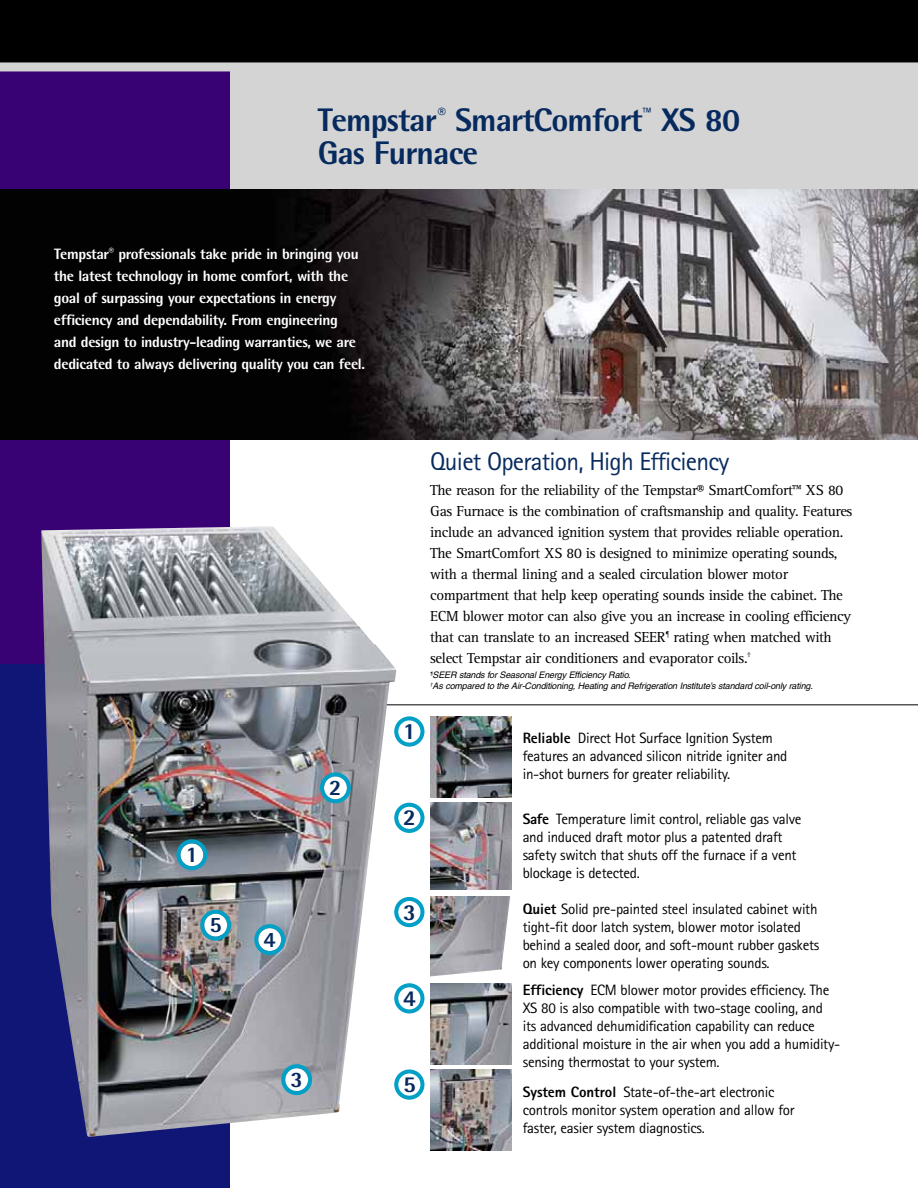
<style>
.page{position:relative;width:918px;height:1188px;background:#fff}
.page>*{position:absolute;margin:0;border:0;box-sizing:border-box;transform-origin:0 0}
.t1{font:800 32.7px/33px "Rotis Semi Sans";letter-spacing:-.03em;color:#072a5e}
.t2{font:25.5px "Rotis Sans Serif";letter-spacing:-.03em;color:#072a5e}
.t3{font:800 22.95px "Rotis Semi Sans";color:#072a5e}
.t4{font:800 22.05px "Rotis Semi Sans";color:#072a5e}
.t5{font:15px/18px "Rotis Sans Serif";letter-spacing:-.02em;color:#000}
.t6{font:15px/21px "Rotis Serif";letter-spacing:-.025em;color:#000}
.t7{font:800 15px/22px "Rotis Semi Sans";letter-spacing:-.02em;color:#fff}
.t8{font:italic 9px/10.5px "Helvetica";color:#000}
.s1{font-weight:800}
</style>
<div class="page">
<div style="left:218px;top:68px;width:700px;height:122px;background:#d4d4d4"></div>
<div style="left:0;top:46px;width:230px;height:619px;background:#390274"></div>
<div style="left:0;top:665px;width:230px;height:523px;background:#0f1676"></div>
<div style="left:0;top:0;width:918px;height:62px;background:#000"></div>
<img style="left:0;top:190px;width:918px;height:250px">
<div style="left:0;top:62px;width:918px;height:9px;background:#d4d4d4"></div>
<hr style="left:309px;top:704px;width:609px;height:1px;background:#000">
<img style="left:41px;top:526px;width:356px;height:611px">
<svg style="left:176px;top:839px;width:31px;height:31px"></svg>
<svg style="left:281px;top:1064px;width:31px;height:31px"></svg>
<svg style="left:320px;top:772px;width:31px;height:31px"></svg>
<svg style="left:254px;top:924px;width:31px;height:31px"></svg>
<svg style="left:200px;top:910px;width:31px;height:31px"></svg>
<svg style="left:394px;top:716px;width:30px;height:31px"></svg>
<img style="left:430px;top:716px;width:81px;height:81px">
<svg style="left:394px;top:803px;width:30px;height:30px"></svg>
<img style="left:430px;top:803px;width:81px;height:86px">
<svg style="left:394px;top:897px;width:30px;height:30px"></svg>
<img style="left:430px;top:897px;width:80px;height:80px">
<svg style="left:394px;top:983px;width:30px;height:30px"></svg>
<img style="left:430px;top:983px;width:81px;height:81px">
<svg style="left:394px;top:1069px;width:30px;height:31px"></svg>
<img style="left:430px;top:1070px;width:81px;height:80px">
<h1 class="t1" style="left:318px;top:106px;width:424px">Tempstar<sup>®</sup> SmartComfort<sup>™</sup> XS 80<br>Gas Furnace</h1>
<p class="t7" style="left:54px;top:244px;width:313px">Tempstar<sup>®</sup> professionals take pride in bringing you the latest technology in home comfort, with the goal of surpassing your expectations in energy efficiency and dependability. From engineering<br>and design to industry-leading warranties, we are dedicated to always delivering quality you can feel.</p>
<h3 class="t4" style="left:186px;top:846px;width:14px">1</h3>
<h3 class="t4" style="left:210px;top:917px;width:14px">5</h3>
<h3 class="t4" style="left:264px;top:931px;width:14px">4</h3>
<h3 class="t4" style="left:329px;top:779px;width:14px">2</h3>
<h3 class="t4" style="left:291px;top:1071px;width:14px">3</h3>
<h3 class="t3" style="left:403px;top:723px;width:14px">1</h3>
<h3 class="t3" style="left:403px;top:809px;width:14px">2</h3>
<h3 class="t3" style="left:403px;top:903px;width:14px">3</h3>
<h3 class="t3" style="left:403px;top:990px;width:14px">4</h3>
<h3 class="t3" style="left:403px;top:1076px;width:14px">5</h3>
<h2 class="t2" style="left:430px;top:452px;width:301px">Quiet Operation, High Efficiency</h2>
<p class="t6" style="left:430px;top:480px;width:424px">The reason for the reliability of the Tempstar® SmartComfort™ XS 80<br>Gas Furnace is the combination of craftsmanship and quality. Features include an advanced ignition system that provides reliable operation.<br>The SmartComfort XS 80 is designed to minimize operating sounds, with a thermal lining and a sealed circulation blower motor compartment that help keep operating sounds inside the cabinet. The ECM blower motor can also give you an increase in cooling efficiency that can translate to an increased SEER<sup>¶</sup> rating when matched with select Tempstar air conditioners and evaporator coils.<sup>†</sup></p>
<p class="t8" style="left:430px;top:671px;width:386px"><sup>¶</sup>SEER stands for Seasonal Energy Efficiency Ratio.<br><sup>†</sup>As compared to the Air-Conditioning, Heating and Refrigeration Institute’s standard coil-only rating.</p>
<p class="t5" style="left:523px;top:730px;width:266px"><span class="s1">Reliable</span> Direct Hot Surface Ignition System features an advanced silicon nitride igniter and in-shot burners for greater reliability.</p>
<p class="t5" style="left:523px;top:811px;width:280px"><span class="s1">Safe</span> Temperature limit control, reliable gas valve and induced draft motor plus a patented draft safety switch that shuts off the furnace if a vent blockage is detected.</p>
<p class="t5" style="left:523px;top:901px;width:298px"><span class="s1">Quiet</span> Solid pre-painted steel insulated cabinet with tight-fit door latch system, blower motor isolated behind a sealed door, and soft-mount rubber gaskets on key components lower operating sounds.</p>
<p class="t5" style="left:523px;top:982px;width:319px"><span class="s1">Efficiency</span> ECM blower motor provides efficiency. The XS 80 is also compatible with two-stage cooling, and its advanced dehumidification capability can reduce additional moisture in the air when you add a humidity&shy;sensing thermostat to your system.</p>
<p class="t5" style="left:523px;top:1085px;width:273px"><span class="s1">System Control</span> State-of-the-art electronic controls monitor system operation and allow for faster, easier system diagnostics.</p>
</div>
